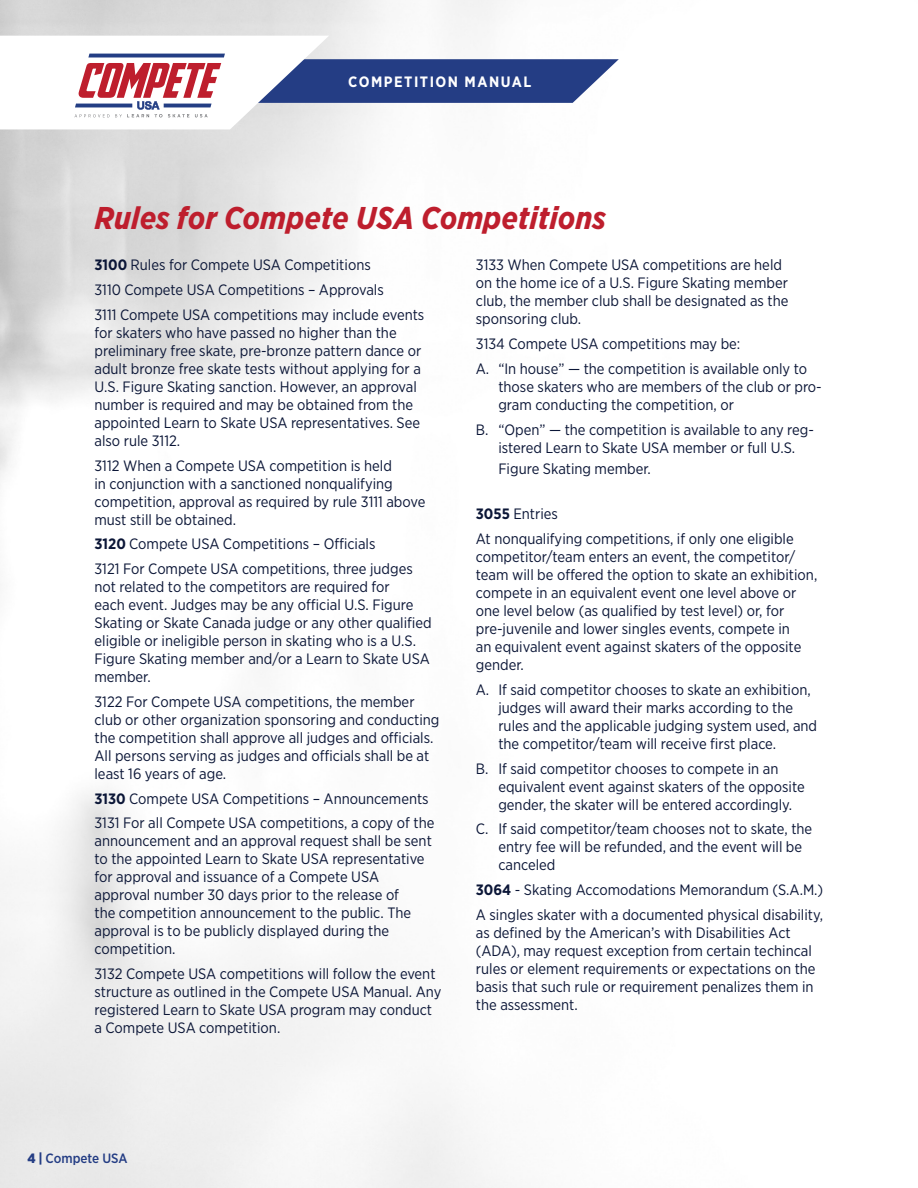
<style>
.page{position:relative;width:918px;height:1188px;background:#fff}
.page>*{position:absolute;margin:0;border:0;box-sizing:border-box;transform-origin:0 0}
.t1{font:italic 700 31.5px "Gotham Narrow";color:#be1e2d}
.t2{font:15px/18px "Gotham Narrow";color:#0b1637}
.t3{font:700 15px "Gotham Narrow";letter-spacing:.1em;color:#fff}
.t4{font:500 13.5px "Gotham Narrow";color:#243d84}
.s1{font-weight:700}
.s2{font-weight:900}
</style>
<div class="page">
<svg style="left:74px;top:36px;width:545px;height:93px"></svg>
<p class="t3" style="left:348px;top:72px;width:185px">COMPETITION MANUAL</p>
<h1 class="t1" style="left:94px;top:198px;width:513px">Rules for Compete USA Competitions</h1>
<p class="t2" style="left:94px;top:252px;width:331px;line-height:24.8px"><span class="s1">3100</span> Rules for Compete USA Competitions<br>3110 Compete USA Competitions – Approvals<br>3111 Compete USA competitions may include events</p>
<p class="t2" style="left:94px;top:323px;width:328px">for skaters who have passed no higher than the preliminary free skate, pre-bronze pattern dance or adult bronze free skate tests without applying for a U.S. Figure Skating sanction. However, an approval number is required and may be obtained from the appointed Learn to Skate USA representatives. See also rule 3112.</p>
<p class="t2" style="left:94px;top:456px;width:332px">3112 When a Compete USA competition is held<br>in conjunction with a sanctioned nonqualifying competition, approval as required by rule 3111 above must still be obtained.</p>
<p class="t2" style="left:94px;top:531px;width:320px;line-height:24.8px"><span class="s1">3120</span> Compete USA Competitions – Officials<br>3121 For Compete USA competitions, three judges</p>
<p class="t2" style="left:94px;top:578px;width:339px">not related to the competitors are required for<br>each event. Judges may be any official U.S. Figure Skating or Skate Canada judge or any other qualified eligible or ineligible person in skating who is a U.S.<br>Figure Skating member and/or a Learn to Skate USA member.</p>
<p class="t2" style="left:94px;top:692px;width:347px">3122 For Compete USA competitions, the member club or other organization sponsoring and conducting the competition shall approve all judges and officials.<br>All persons serving as judges and officials shall be at least 16 years of age.</p>
<p class="t2" style="left:94px;top:786px;width:341px;line-height:24.8px"><span class="s1">3130</span> Compete USA Competitions – Announcements<br>3131 For all Compete USA competitions, a copy of the</p>
<p class="t2" style="left:94px;top:832px;width:339px">announcement and an approval request shall be sent to the appointed Learn to Skate USA representative for approval and issuance of a Compete USA approval number 30 days prior to the release of<br>the competition announcement to the public. The approval is to be publicly displayed during the competition.</p>
<p class="t2" style="left:94px;top:965px;width:348px">3132 Compete USA competitions will follow the event structure as outlined in the Compete USA Manual. Any registered Learn to Skate USA program may conduct a Compete USA competition.</p>
<p class="t2" style="left:476px;top:256px;width:314px">3133 When Compete USA competitions are held on the home ice of a U.S. Figure Skating member club, the member club shall be designated as the sponsoring club.</p>
<p class="t2" style="left:476px;top:331px;width:333px;line-height:24.8px">3134 Compete USA competitions may be:<br>A. “In house” — the competition is available only to</p>
<p class="t2" style="left:498px;top:377px;width:325px">those skaters who are members of the club or pro&shy;gram conducting the competition, or</p>
<p class="t2" style="left:476px;top:420px;width:340px;text-align:center">B. “Open” — the competition is available to any reg&shy;istered Learn to Skate USA member or full U.S.</p>
<p class="t2" style="left:498px;top:460px;width:154px">Figure Skating member.</p>
<p class="t2" style="left:476px;top:501px;width:319px;line-height:24.8px"><span class="s1">3055</span> Entries<br>At nonqualifying competitions, if only one eligible</p>
<p class="t2" style="left:476px;top:547px;width:343px">competitor/team enters an event, the competitor/ team will be offered the option to skate an exhibition, compete in an equivalent event one level above or one level below (as qualified by test level) or, for pre-juvenile and lower singles events, compete in<br>an equivalent event against skaters of the opposite gender.</p>
<p class="t2" style="left:498px;top:680px;width:320px;text-indent:-22px">A. If said competitor chooses to skate an exhibition, judges will award their marks according to the rules and the applicable judging system used, and the competitor/team will receive first place.</p>
<p class="t2" style="left:498px;top:759px;width:308px;text-indent:-22px">B. If said competitor chooses to compete in an equivalent event against skaters of the opposite gender, the skater will be entered accordingly.</p>
<p class="t2" style="left:498px;top:820px;width:315px;text-indent:-22px">C. If said competitor/team chooses not to skate, the entry fee will be refunded, and the event will be canceled</p>
<p class="t2" style="left:476px;top:877px;width:349px;line-height:24.8px"><span class="s1">3064</span> - Skating Accomodations Memorandum (S.A.M.)<br>A singles skater with a documented physical disability,</p>
<p class="t2" style="left:476px;top:923px;width:341px">as defined by the American’s with Disabilities Act (ADA), may request exception from certain techincal rules or element requirements or expectations on the basis that such rule or requirement penalizes them in the assessment.</p>
<p class="t4" style="left:27px;top:1150px;width:102px"><span class="s2">4 |</span> Compete USA</p>
</div>
